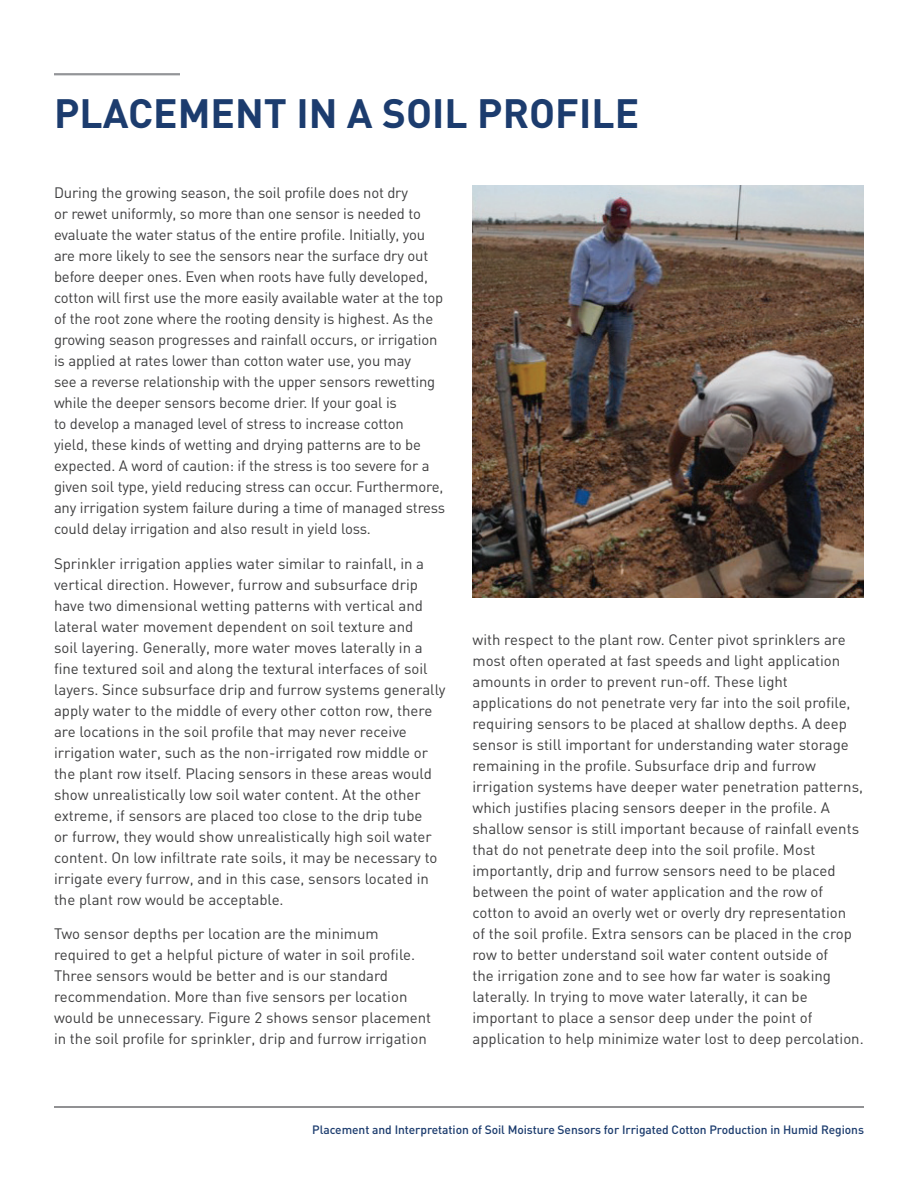
<style>
.page{position:relative;width:918px;height:1188px;background:#fff}
.page>*{position:absolute;margin:0;border:0;box-sizing:border-box;transform-origin:0 0}
.t1{font:700 40.5px "DIN";color:#1c3c6e}
.t2{font:15px/21px "DIN";color:#3e3e3f}
.t3{font:500 12px "DIN";letter-spacing:-.005em;color:#1c3c6e}
</style>
<div class="page">
<hr style="left:54px;top:1107px;width:810px;height:1px;background:#939598">
<hr style="left:54px;top:73px;width:126px;height:2px;background:#939598">
<img style="left:472px;top:186px;width:392px;height:412px">
<h1 class="t1" style="left:54px;top:87px;width:587px">PLACEMENT IN A SOIL PROFILE</h1>
<p class="t2" style="left:54px;top:182px;width:393px">During the growing season, the soil profile does not dry<br>or rewet uniformly, so more than one sensor is needed to evaluate the water status of the entire profile. Initially, you are more likely to see the sensors near the surface dry out before deeper ones. Even when roots have fully developed, cotton will first use the more easily available water at the top of the root zone where the rooting density is highest. As the growing season progresses and rainfall occurs, or irrigation is applied at rates lower than cotton water use, you may<br>see a reverse relationship with the upper sensors rewetting while the deeper sensors become drier. If your goal is<br>to develop a managed level of stress to increase cotton<br>yield, these kinds of wetting and drying patterns are to be expected. A word of caution: if the stress is too severe for a given soil type, yield reducing stress can occur. Furthermore, any irrigation system failure during a time of managed stress could delay irrigation and also result in yield loss.</p>
<p class="t2" style="left:54px;top:552px;width:393px">Sprinkler irrigation applies water similar to rainfall, in a vertical direction. However, furrow and subsurface drip have two dimensional wetting patterns with vertical and lateral water movement dependent on soil texture and<br>soil layering. Generally, more water moves laterally in a fine textured soil and along the textural interfaces of soil layers. Since subsurface drip and furrow systems generally apply water to the middle of every other cotton row, there are locations in the soil profile that may never receive irrigation water, such as the non-irrigated row middle or the plant row itself. Placing sensors in these areas would show unrealistically low soil water content. At the other extreme, if sensors are placed too close to the drip tube<br>or furrow, they would show unrealistically high soil water content. On low infiltrate rate soils, it may be necessary to irrigate every furrow, and in this case, sensors located in the plant row would be acceptable.</p>
<p class="t2" style="left:54px;top:923px;width:379px">Two sensor depths per location are the minimum required to get a helpful picture of water in soil profile.<br>Three sensors would be better and is our standard recommendation. More than five sensors per location would be unnecessary. Figure 2 shows sensor placement in the soil profile for sprinkler, drip and furrow irrigation</p>
<p class="t2" style="left:472px;top:629px;width:393px">with respect to the plant row. Center pivot sprinklers are most often operated at fast speeds and light application amounts in order to prevent run-off. These light applications do not penetrate very far into the soil profile, requiring sensors to be placed at shallow depths. A deep sensor is still important for understanding water storage remaining in the profile. Subsurface drip and furrow irrigation systems have deeper water penetration patterns, which justifies placing sensors deeper in the profile. A shallow sensor is still important because of rainfall events that do not penetrate deep into the soil profile. Most importantly, drip and furrow sensors need to be placed between the point of water application and the row of cotton to avoid an overly wet or overly dry representation<br>of the soil profile. Extra sensors can be placed in the crop row to better understand soil water content outside of<br>the irrigation zone and to see how far water is soaking laterally. In trying to move water laterally, it can be important to place a sensor deep under the point of application to help minimize water lost to deep percolation.</p>
<p class="t3" style="left:312px;top:1122px;width:553px">Placement and Interpretation of Soil Moisture Sensors for Irrigated Cotton Production in Humid Regions</p>
</div>
